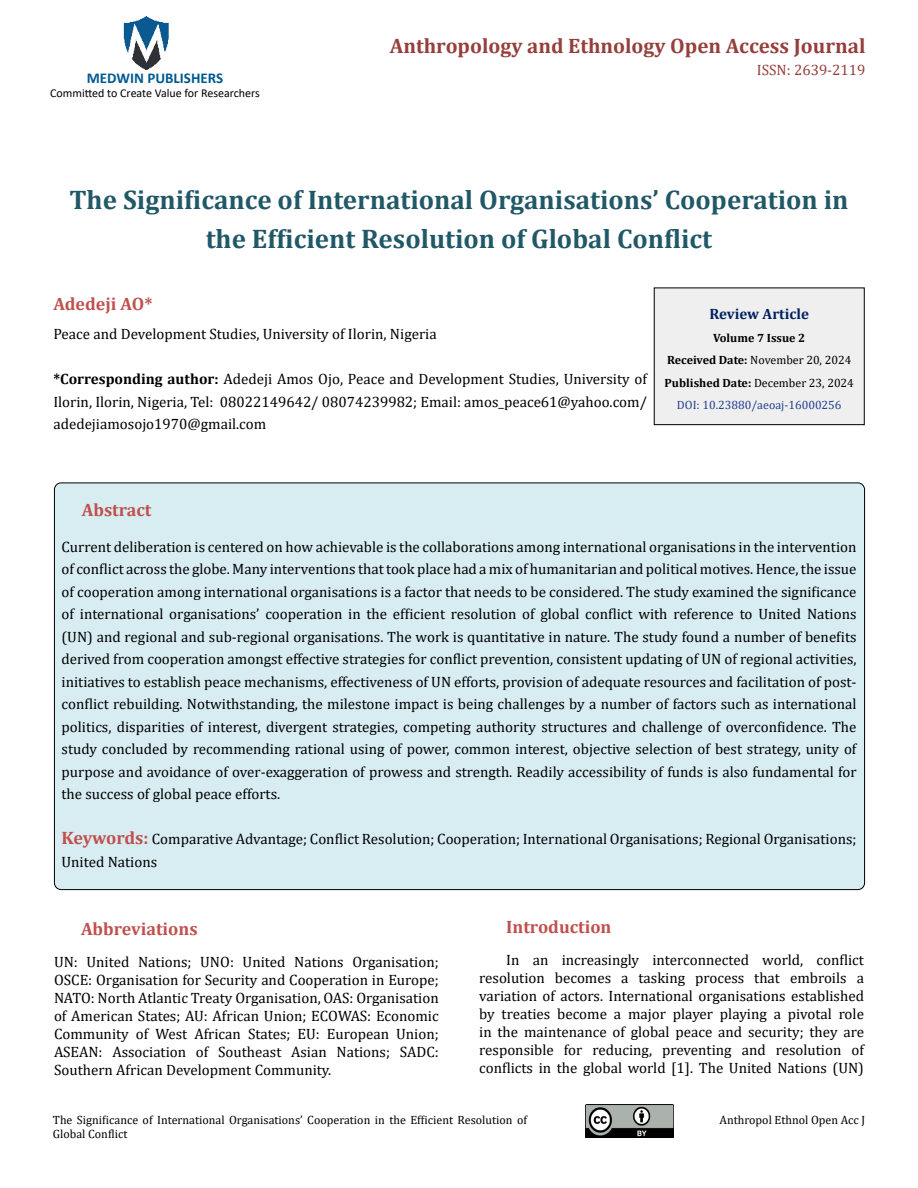
<style>
.page{position:relative;width:918px;height:1188px;background:#fff}
.page>*{position:absolute;margin:0;border:0;box-sizing:border-box;transform-origin:0 0}
.t1{font:700 27px/39px "Cambria";color:#215868;text-align:center}
.t2{font:700 21px "Cambria";color:#953f3c}
.t3{font:700 18px "Cambria";color:#c0504d}
.t4{font:15px/22.5px "Cambria";color:#000;text-align:justify}
.t5{font:700 15px "Calibri";color:#005991}
.t6{font:15px "Cambria";color:#953f3c}
.t7{font:700 15px "Cambria";color:#002060}
.t8{font:12px/14.4px "Cambria";color:#000}
.t9{font:700 12px/22.5px "Cambria";color:#000;text-align:center}
.t10{font:12px "Calibri";color:#000}
.s1{font-weight:700}
.s2{font-weight:400}
.s3{font-weight:400;color:#25408f}
.s4{font-weight:700;font-size:18px;color:#c0504d}
</style>
<div class="page">
<img style="left:123px;top:16px;width:46px;height:54px">
<img style="left:585px;top:1104px;width:89px;height:34px">
<div style="left:654px;top:288px;width:210px;height:137px;background:#efefef"></div>
<div style="left:654px;top:288px;width:211px;height:137px;border:1px solid #000"></div>
<div style="left:54px;top:483px;width:811px;height:407px;background:#d8edf2;border-radius:7px"></div>
<p class="t5" style="left:87px;top:67px;width:138px">MEDWIN PUBLISHERS</p>
<p class="t10" style="left:50px;top:85px;width:211px">Committed to Create Value for Researchers</p>
<h2 class="t2" style="left:390px;top:31px;width:477px">Anthropology and Ethnology Open Access Journal</h2>
<p class="t6" style="left:757px;top:62px;width:110px">ISSN: 2639-2119</p>
<h1 class="t1" style="left:69px;top:180px;width:781px">The Significance of International Organisations’ Cooperation in the Efficient Resolution of Global Conflict</h1>
<p class="t3" style="left:53px;top:291px;width:101px">Adedeji AO*</p>
<p class="t4" style="left:53px;top:323px;width:385px">Peace and Development Studies, University of Ilorin, Nigeria</p>
<p class="t4" style="left:53px;top:368px;width:595px"><span class="s1">*Corresponding author:</span> Adedeji Amos Ojo, Peace and Development Studies, University of Ilorin, Ilorin, Nigeria, Tel: 08022149642/ 08074239982; Email: amos_peace61@yahoo.com/ adedejiamosojo1970@gmail.com</p>
<p class="t7" style="left:709px;top:304px;width:101px">Review Article</p>
<p class="t9" style="left:665px;top:326px;width:191px">Volume 7 Issue 2<br>Received Date: <span class="s2">November 20, 2024<br></span>Published Date: <span class="s2">December 23, 2024<br></span><span class="s3">DOI: 10.23880/aeoaj-16000256</span></p>
<p class="t3" style="left:82px;top:497px;width:71px">Abstract</p>
<p class="t4" style="left:62px;top:536px;width:797px">Current deliberation is centered on how achievable is the collaborations among international organisations in the intervention of conflict across the globe. Many interventions that took place had a mix of humanitarian and political motives. Hence, the issue of cooperation among international organisations is a factor that needs to be considered. The study examined the significance of international organisations’ cooperation in the efficient resolution of global conflict with reference to United Nations (UN) and regional and sub-regional organisations. The work is quantitative in nature. The study found a number of benefits derived from cooperation amongst effective strategies for conflict prevention, consistent updating of UN of regional activities, initiatives to establish peace mechanisms, effectiveness of UN efforts, provision of adequate resources and facilitation of post&shy;conflict rebuilding. Notwithstanding, the milestone impact is being challenges by a number of factors such as international politics, disparities of interest, divergent strategies, competing authority structures and challenge of overconfidence. The study concluded by recommending rational using of power, common interest, objective selection of best strategy, unity of purpose and avoidance of over-exaggeration of prowess and strength. Readily accessibility of funds is also fundamental for the success of global peace efforts.</p>
<p class="t4" style="left:62px;top:828px;width:797px"><span class="s4">Keywords:</span> Comparative Advantage; Conflict Resolution; Cooperation; International Organisations; Regional Organisations;<br>United Nations</p>
<p class="t3" style="left:81px;top:917px;width:118px">Abbreviations</p>
<p class="t4" style="left:54px;top:953px;width:386px;line-height:18px">UN: United Nations; UNO: United Nations Organisation; OSCE: Organisation for Security and Cooperation in Europe; NATO: North Atlantic Treaty Organisation, OAS: Organisation of American States; AU: African Union; ECOWAS: Economic Community of West African States; EU: European Union; ASEAN: Association of Southeast Asian Nations; SADC:<br>Southern African Development Community.</p>
<p class="t3" style="left:506px;top:914px;width:107px">Introduction</p>
<p class="t4" style="left:479px;top:950px;width:386px;line-height:18px;text-indent:27px">In an increasingly interconnected world, conflict resolution becomes a tasking process that embroils a variation of actors. International organisations established by treaties become a major player playing a pivotal role in the maintenance of global peace and security; they are responsible for reducing, preventing and resolution of conflicts in the global world [1]. The United Nations (UN)</p>
<p class="t8" style="left:53px;top:1113px;width:476px">The Significance of International Organisations’ Cooperation in the Efficient Resolution of<br>Global Conflict</p>
<p class="t8" style="left:720px;top:1113px;width:147px">Anthropol Ethnol Open Acc J</p>
</div>
